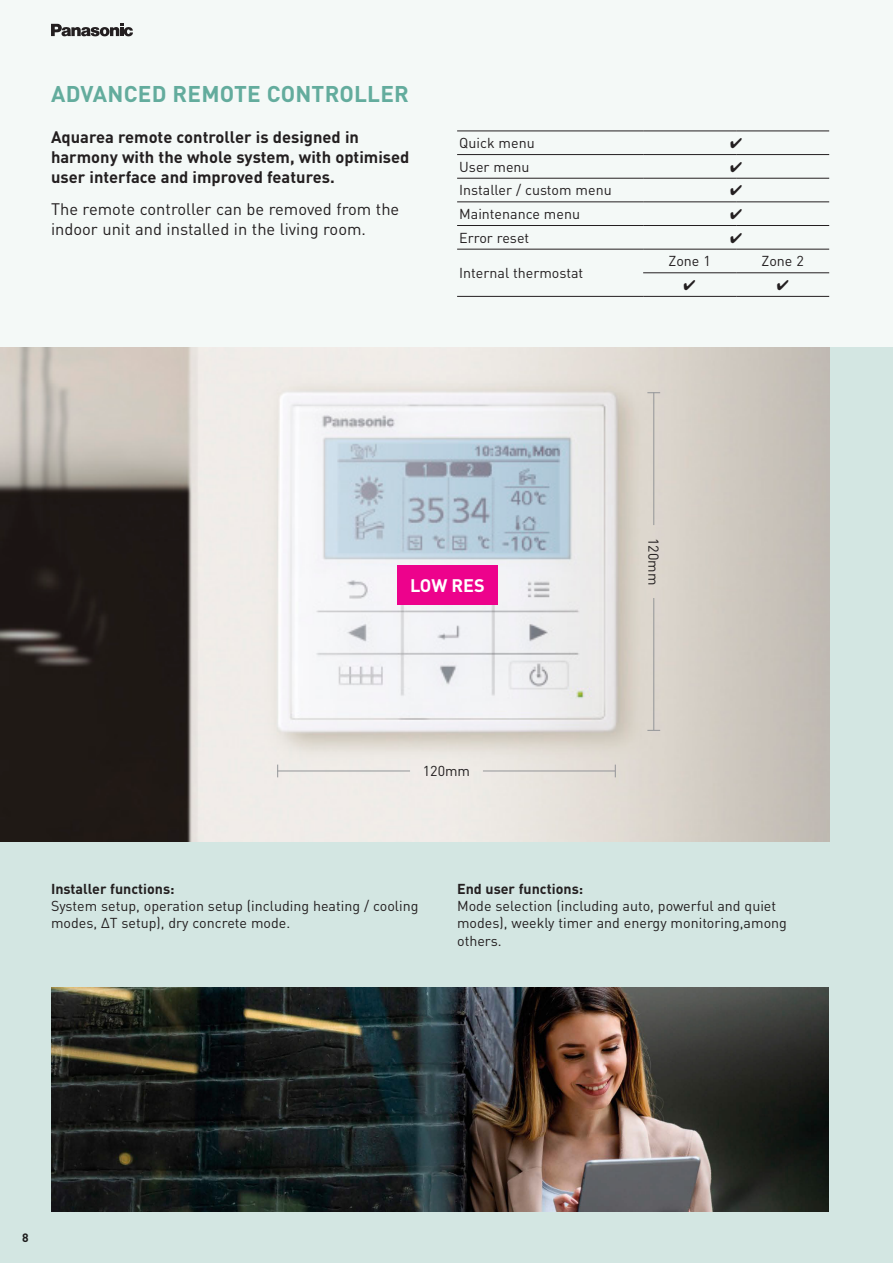
<style>
.page{position:relative;width:893px;height:1263px;background:#f4f9f7}
.page>*{position:absolute;margin:0;border:0;box-sizing:border-box;transform-origin:0 0}
._00_INTRO_TEXT_11R{font:700 22.5px "DINOT";letter-spacing:.01em;color:#63ac9d}
.t1{font:700 18px "DINOT";letter-spacing:-.005em;color:#fff}
._01_20_TEXT_9_5R{font:700 16.5px/19.8px "DINOT";color:#231f20}
._01_20_TEXT_9_5R-2{font:16.5px/19.8px "DINOT";color:#231f20}
._01_20_TEXT_9_5R-3{font:14.25px/17.1px "DINOT";color:#231f20}
._02_18_SPECS_6_5R{font:14.25px "DINOT";color:#231f20}
.t2{font:700 12px "DINOT";color:#231f20}
.s1{font-weight:700}
</style>
<div class="page">
<svg style="left:51px;top:24px;width:82px;height:12px"></svg>
<div style="left:0;top:347px;width:893px;height:916px;background:#d3e6e2"></div>
<img style="left:0;top:347px;width:829px;height:495px">
<hr style="left:457px;top:131px;width:186px;height:1px;background:#231f20">
<hr style="left:643px;top:131px;width:93px;height:1px;background:#231f20">
<hr style="left:736px;top:131px;width:93px;height:1px;background:#231f20">
<hr style="left:457px;top:154px;width:186px;height:1px;background:#231f20">
<hr style="left:643px;top:154px;width:93px;height:1px;background:#231f20">
<hr style="left:736px;top:154px;width:93px;height:1px;background:#231f20">
<hr style="left:457px;top:178px;width:186px;height:1px;background:#231f20">
<hr style="left:643px;top:178px;width:93px;height:1px;background:#231f20">
<hr style="left:736px;top:178px;width:93px;height:1px;background:#231f20">
<hr style="left:457px;top:202px;width:186px;height:1px;background:#231f20">
<hr style="left:643px;top:202px;width:93px;height:1px;background:#231f20">
<hr style="left:736px;top:202px;width:93px;height:1px;background:#231f20">
<hr style="left:457px;top:225px;width:186px;height:1px;background:#231f20">
<hr style="left:643px;top:225px;width:93px;height:1px;background:#231f20">
<hr style="left:736px;top:225px;width:93px;height:1px;background:#231f20">
<hr style="left:457px;top:249px;width:186px;height:1px;background:#231f20">
<hr style="left:457px;top:296px;width:186px;height:1px;background:#231f20">
<hr style="left:643px;top:249px;width:93px;height:1px;background:#231f20">
<hr style="left:736px;top:249px;width:93px;height:1px;background:#231f20">
<hr style="left:643px;top:273px;width:93px;height:1px;background:#231f20">
<hr style="left:736px;top:273px;width:93px;height:1px;background:#231f20">
<hr style="left:643px;top:296px;width:93px;height:1px;background:#231f20">
<hr style="left:736px;top:296px;width:93px;height:1px;background:#231f20">
<img style="left:51px;top:987px;width:778px;height:225px">
<hr style="left:277px;top:771px;width:133px;height:1px;background:#939598">
<hr style="left:483px;top:771px;width:132px;height:1px;background:#939598">
<svg style="left:277px;top:765px;width:1px;height:12px"></svg>
<svg style="left:615px;top:765px;width:1px;height:12px"></svg>
<hr style="left:653px;top:392px;width:1px;height:133px;background:#939598">
<hr style="left:653px;top:598px;width:1px;height:132px;background:#939598">
<svg style="left:647px;top:392px;width:13px;height:1px"></svg>
<svg style="left:647px;top:730px;width:13px;height:1px"></svg>
<div style="left:397px;top:566px;width:101px;height:39px;background:#ed028c"></div>
<p class="_00_INTRO_TEXT_11R" style="left:51px;top:79px;width:359px">ADVANCED REMOTE CONTROLLER</p>
<p class="_01_20_TEXT_9_5R" style="left:51px;top:127px;width:360px">Aquarea remote controller is designed in harmony with the whole system, with optimised user interface and improved features.</p>
<p class="_01_20_TEXT_9_5R-2" style="left:51px;top:199px;width:350px">The remote controller can be removed from the indoor unit and installed in the living room.</p>
<p class="_02_18_SPECS_6_5R" style="left:459px;top:134px;width:77px">Quick menu</p>
<p class="_02_18_SPECS_6_5R" style="left:459px;top:158px;width:72px">User menu</p>
<p class="_02_18_SPECS_6_5R" style="left:459px;top:181px;width:154px">Installer / custom menu</p>
<p class="_02_18_SPECS_6_5R" style="left:459px;top:205px;width:122px">Maintenance menu</p>
<p class="_02_18_SPECS_6_5R" style="left:459px;top:229px;width:72px">Error reset</p>
<p class="_02_18_SPECS_6_5R" style="left:459px;top:264px;width:126px">Internal thermostat</p>
<p class="_02_18_SPECS_6_5R" style="left:668px;top:252px;width:44px">Zone 1</p>
<p class="_02_18_SPECS_6_5R" style="left:761px;top:252px;width:44px">Zone 2</p>
<p class="t1" style="left:410px;top:574px;width:76px">LOW RES</p>
<p class="_01_20_TEXT_9_5R-3" style="left:423px;top:762px;width:49px">120mm</p>
<p class="_01_20_TEXT_9_5R-3" style="left:662px;top:538px;width:49px;rotate:90deg">120mm</p>
<p class="_01_20_TEXT_9_5R-3" style="left:51px;top:880px;width:369px"><span class="s1">Installer functions:<br></span>System setup, operation setup (including heating / cooling modes, ΔT setup), dry concrete mode.</p>
<p class="_01_20_TEXT_9_5R-3" style="left:457px;top:880px;width:331px"><span class="s1">End user functions:<br></span>Mode selection (including auto, powerful and quiet modes), weekly timer and energy monitoring,among others.</p>
<p class="t2" style="left:22px;top:1230px;width:8px">8</p>
</div>
